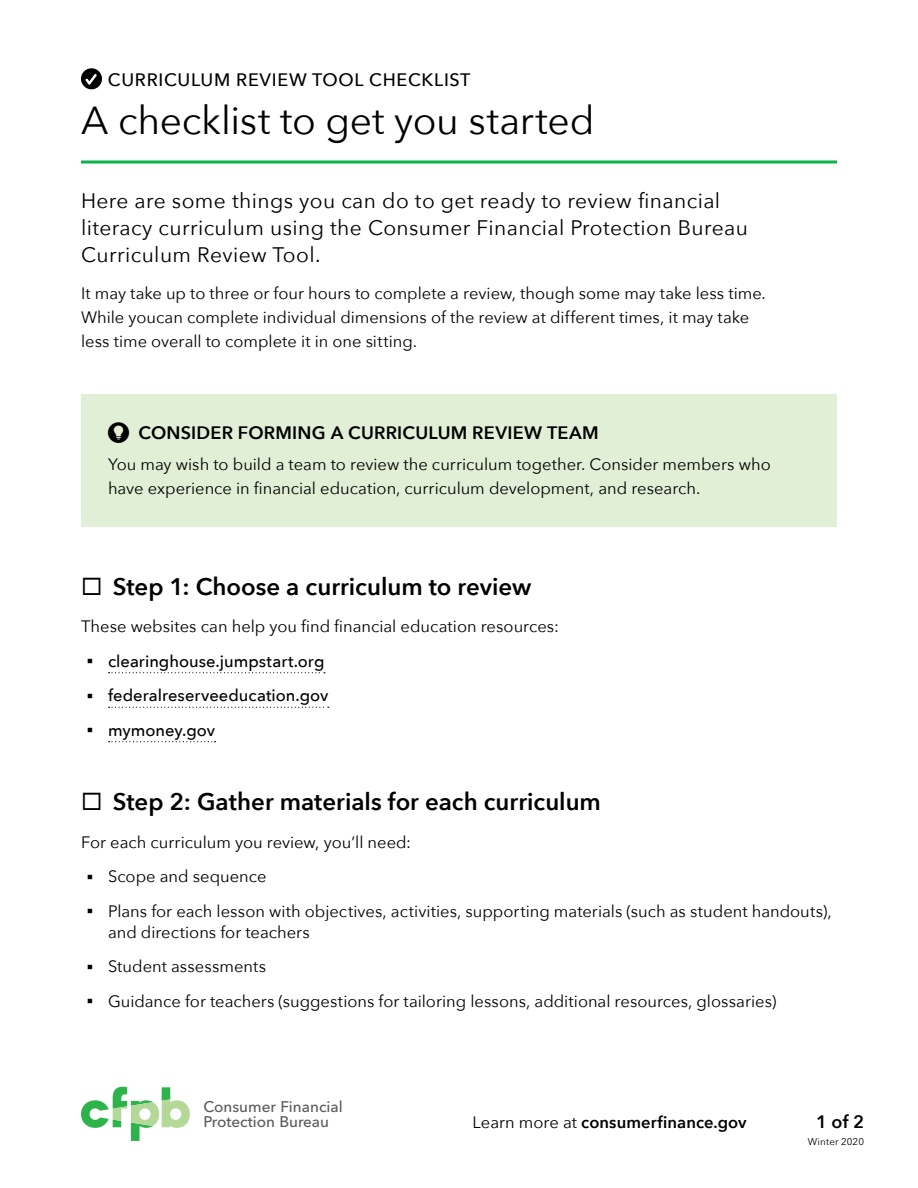
<style>
.page{position:relative;width:918px;height:1188px;background:#fff}
.page>*{position:absolute;margin:0;border:0;box-sizing:border-box;transform-origin:0 0}
.t1{font:39px "Avenir Next";letter-spacing:-.005em;color:#000}
.t2{font:600 24px "Avenir Next";color:#000}
.t3{font:21px/27px "Avenir Next";letter-spacing:.02em;color:#000}
.t4{font:600 18px "Avenir Next";letter-spacing:.015em;color:#000}
.t5{font:500 18px "Avenir Next";letter-spacing:.04em;color:#000}
.t6{font:16.5px/24px "Avenir Next";color:#000}
.t7{font:500 16.5px "Avenir Next";color:#000}
.t8{font:600 16.5px "Avenir Next";letter-spacing:.005em;color:#000}
.t9{font:500 15.3px/15.5px "Avenir Next";color:#58595b}
.t10{font:9.75px "Avenir Next";letter-spacing:.02em;color:#000}
.s1{font-family:"MS Gothic";font-weight:400;font-size:36px}
.s2{font-family:"MS Gothic";font-size:36px}
.s3{font-weight:400}
</style>
<div class="page">
<svg style="left:81px;top:1087px;width:109px;height:54px"></svg>
<svg style="left:81px;top:160px;width:756px;height:4px;background:#49c477"></svg>
<div style="left:81px;top:394px;width:756px;height:78px;background:#e0efd6"></div>
<div style="left:81px;top:426px;width:756px;height:101px;background:#e0efd6"></div>
<svg style="left:109px;top:672px;width:216px;height:1px"></svg>
<svg style="left:109px;top:707px;width:220px;height:1px"></svg>
<svg style="left:109px;top:741px;width:107px;height:1px"></svg>
<svg style="left:81px;top:68px;width:21px;height:21px"></svg>
<p class="t5" style="left:108px;top:64px;width:364px">CURRICULUM REVIEW TOOL CHECKLIST</p>
<h1 class="t1" style="left:81px;top:87px;width:515px">A checklist to get you started</h1>
<p class="t3" style="left:81px;top:186px;width:668px">Here are some things you can do to get ready to review financial literacy curriculum using the Consumer Financial Protection Bureau<br>Curriculum Review Tool.</p>
<p class="t6" style="left:81px;top:281px;width:686px">It may take up to three or four hours to complete a review, though some may take less time.<br>While youcan complete individual dimensions of the review at different times, it may take less time overall to complete it in one sitting.</p>
<p class="t4" style="left:139px;top:417px;width:462px">CONSIDER FORMING A CURRICULUM REVIEW TEAM</p>
<p class="t6" style="left:108px;top:451px;width:664px">You may wish to build a team to review the curriculum together. Consider members who have experience in financial education, curriculum development, and research.</p>
<h2 class="t2" style="left:81px;top:566px;width:452px">◻ Step 1: Choose a curriculum to review</h2>
<p class="t6" style="left:81px;top:614px;width:479px">These websites can help you find financial education resources:</p>
<p class="t7" style="left:81px;top:647px;width:245px"><span class="s1">•</span> clearinghouse.jumpstart.org</p>
<p class="t7" style="left:81px;top:681px;width:249px"><span class="s1">•</span> federalreserveeducation.gov</p>
<p class="t7" style="left:81px;top:716px;width:136px"><span class="s1">•</span> mymoney.gov</p>
<h2 class="t2" style="left:81px;top:781px;width:522px">◻ Step 2: Gather materials for each curriculum</h2>
<p class="t6" style="left:81px;top:829px;width:332px">For each curriculum you review, you’ll need:</p>
<p class="t6" style="left:81px;top:864px;width:187px"><span class="s2">•</span> Scope and sequence</p>
<p class="t6" style="left:108px;top:900px;width:725px;line-height:21px;text-indent:-27px"><span class="s2">•</span> Plans for each lesson with objectives, activities, supporting materials (such as student handouts), and directions for teachers</p>
<p class="t6" style="left:81px;top:954px;width:187px"><span class="s2">•</span> Student assessments</p>
<p class="t6" style="left:81px;top:988px;width:697px"><span class="s2">•</span> Guidance for teachers (suggestions for tailoring lessons, additional resources, glossaries)</p>
<p class="t9" style="left:204px;top:1098px;width:141px">Consumer Financial<br>Protection Bureau</p>
<p class="t8" style="left:472px;top:1108px;width:276px"><span class="s3">Learn more at</span> consumerfinance.gov</p>
<p class="t4" style="left:816px;top:1106px;width:49px">1 of 2</p>
<p class="t10" style="left:808px;top:1133px;width:58px">Winter 2020</p>
</div>
